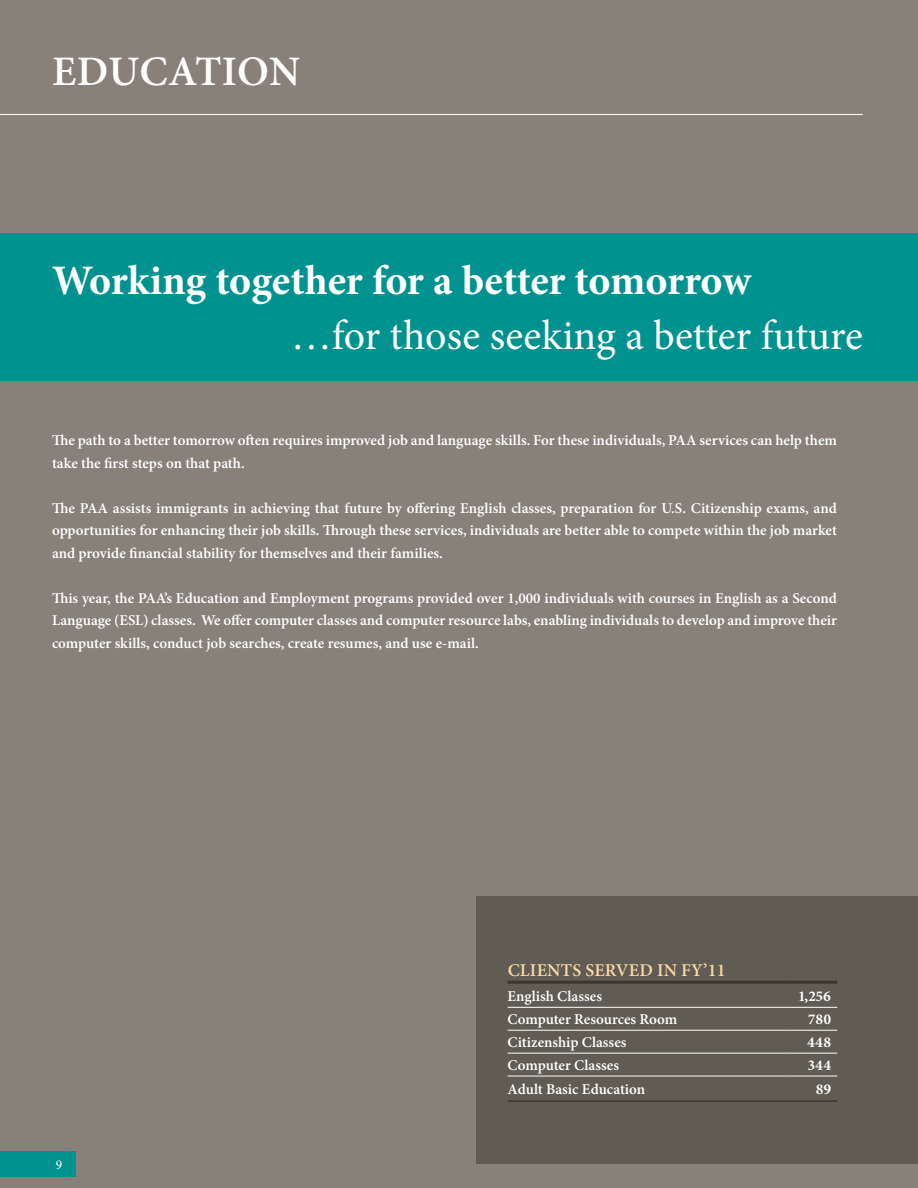
<style>
.page{position:relative;width:918px;height:1188px;background:#878179}
.page>*{position:absolute;margin:0;border:0;box-sizing:border-box;transform-origin:0 0}
.t1{font:700 42px "Minion Pro";letter-spacing:-.005em;color:#fff}
.t2{font:42px "Minion Pro";color:#fff}
.t3{font:600 42px "Minion Pro";color:#fff}
.t4{font:600 18px "Minion Pro";letter-spacing:.01em;color:#fbd7a7}
.t5{font:600 15px/22.5px "Minion Pro";color:#fff;text-align:justify}
.t6{font:700 15px "Minion Pro";letter-spacing:.01em;color:#fff}
.t7{font:13.5px "Minion Pro";color:#fff}
</style>
<div class="page">
<div style="left:0;top:233px;width:918px;height:148px;background:#00928f"></div>
<div style="left:477px;top:896px;width:441px;height:267px;background:#605c53"></div>
<hr style="left:508px;top:1007px;width:282px;height:1px;background:#fff">
<hr style="left:790px;top:1007px;width:47px;height:1px;background:#fff">
<hr style="left:508px;top:1030px;width:282px;height:1px;background:#fff">
<hr style="left:790px;top:1030px;width:47px;height:1px;background:#fff">
<hr style="left:508px;top:1053px;width:282px;height:1px;background:#fff">
<hr style="left:790px;top:1053px;width:47px;height:1px;background:#fff">
<hr style="left:508px;top:1076px;width:282px;height:1px;background:#fff">
<hr style="left:790px;top:1076px;width:47px;height:1px;background:#fff">
<hr style="left:508px;top:981px;width:282px;height:3px;background:#3a372d">
<hr style="left:790px;top:981px;width:47px;height:3px;background:#3a372d">
<hr style="left:508px;top:1100px;width:282px;height:2px;background:#3a372d">
<hr style="left:790px;top:1100px;width:47px;height:2px;background:#3a372d">
<hr style="left:0;top:114px;width:863px;height:1px;background:#fff">
<div style="left:0;top:1151px;width:76px;height:26px;background:#00928f"></div>
<h1 class="t3" style="left:52px;top:42px;width:29px">education</h1>
<h1 class="t1" style="left:52px;top:251px;width:701px">Working together for a better tomorrow</h1>
<h1 class="t2" style="left:291px;top:307px;width:573px">…for those seeking a better future</h1>
<p class="t5" style="left:52px;top:429px;width:786px">The path to a better tomorrow often requires improved job and language skills. For these individuals, PAA services can help them take the first steps on that path.</p>
<p class="t5" style="left:52px;top:497px;width:786px">The PAA assists immigrants in achieving that future by offering English classes, preparation for U.S. Citizenship exams, and opportunities for enhancing their job skills. Through these services, individuals are better able to compete within the job market and provide financial stability for themselves and their families.</p>
<p class="t5" style="left:52px;top:587px;width:787px">This year, the PAA’s Education and Employment programs provided over 1,000 individuals with courses in English as a Second Language (ESL) classes. We offer computer classes and computer resource labs, enabling individuals to develop and improve their computer skills, conduct job searches, create resumes, and use e-mail.</p>
<p class="t7" style="left:56px;top:1156px;width:8px">9</p>
<p class="t4" style="left:508px;top:958px;width:24px">Clients</p>
<p class="t4" style="left:586px;top:958px;width:142px">Served in FY’11</p>
<p class="t5" style="left:508px;top:985px;width:96px">English Classes</p>
<p class="t6" style="left:799px;top:986px;width:34px">1,256</p>
<p class="t5" style="left:508px;top:1008px;width:171px">Computer Resources Room</p>
<p class="t6" style="left:808px;top:1009px;width:24px">780</p>
<p class="t5" style="left:508px;top:1031px;width:120px">Citizenship Classes</p>
<p class="t6" style="left:807px;top:1032px;width:26px">448</p>
<p class="t5" style="left:508px;top:1054px;width:113px">Computer Classes</p>
<p class="t6" style="left:808px;top:1055px;width:25px">344</p>
<p class="t5" style="left:508px;top:1078px;width:139px">Adult Basic Education</p>
<p class="t6" style="left:816px;top:1079px;width:17px">89</p>
</div>
